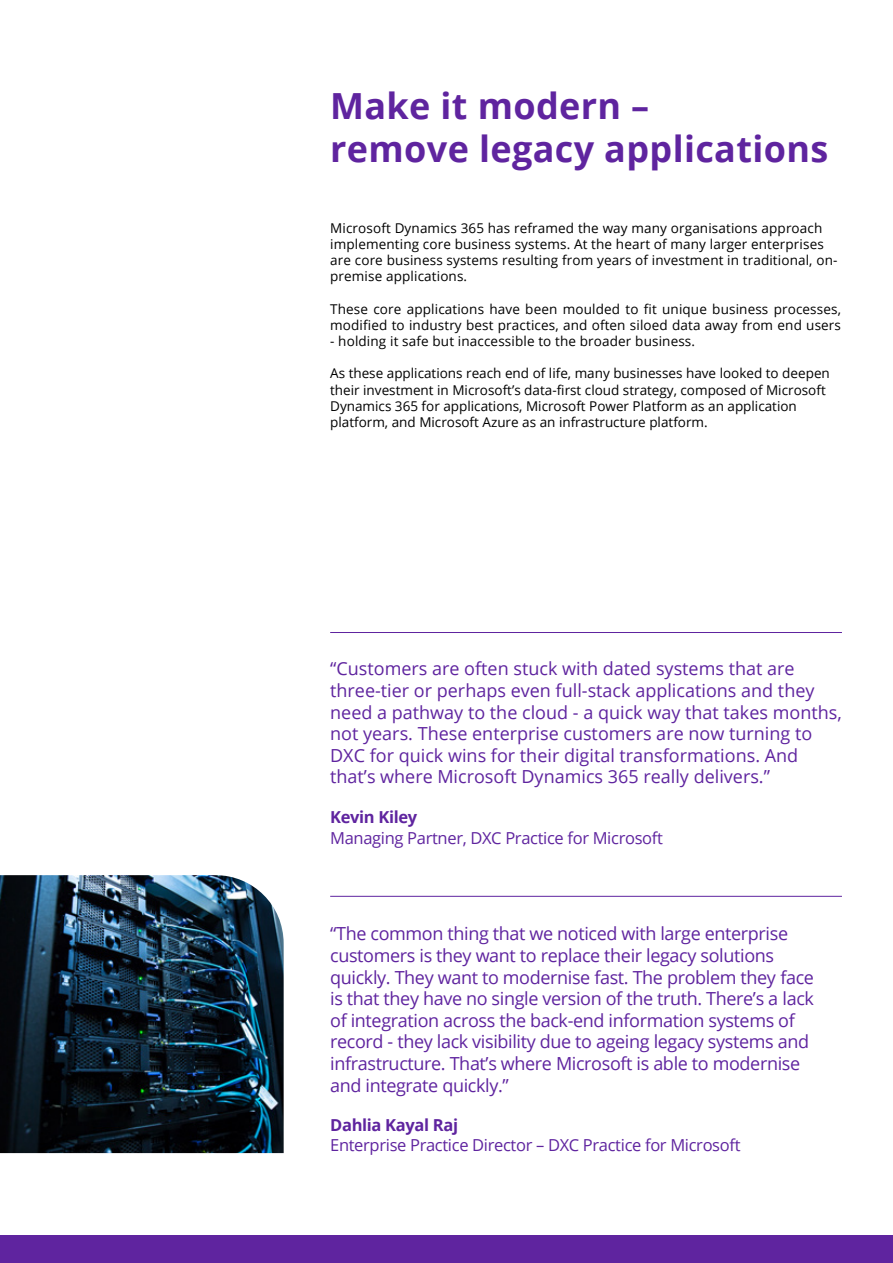
<style>
.page{position:relative;width:893px;height:1263px;background:#fff}
.page>*{position:absolute;margin:0;border:0;box-sizing:border-box;transform-origin:0 0}
.t1{font:700 36px/43.2px "Open Sans";letter-spacing:.01em;color:#5f249f}
.t2{font:18px/21.6px "Open Sans";letter-spacing:-.02em;color:#5f249f}
.t3{font:18px/21.6px "Open Sans";color:#5f249f}
.t4{font:16.5px "Open Sans";letter-spacing:-.02em;color:#5f249f}
.t5{font:700 16.5px "Open Sans";letter-spacing:-.02em;color:#5f249f}
.t6{font:13.5px/16.2px "Open Sans";letter-spacing:.01em;color:#000}
</style>
<div class="page">
<img style="left:0;top:875px;width:284px;height:278px">
<hr style="left:330px;top:632px;width:512px;height:1px;background:#5f249f">
<hr style="left:330px;top:896px;width:512px;height:1px;background:#5f249f">
<div style="left:0;top:1235px;width:893px;height:28px;background:#5f249f"></div>
<h1 class="t1" style="left:330px;top:84px;width:500px">Make it modern –<br>remove legacy applications</h1>
<p class="t6" style="left:330px;top:219px;width:509px">Microsoft Dynamics 365 has reframed the way many organisations approach implementing core business systems. At the heart of many larger enterprises are core business systems resulting from years of investment in traditional, on&shy;premise applications.</p>
<p class="t6" style="left:330px;top:300px;width:512px">These core applications have been moulded to fit unique business processes, modified to industry best practices, and often siloed data away from end users</p>
<p class="t6" style="left:330px;top:333px;width:366px">- holding it safe but inaccessible to the broader business.</p>
<p class="t6" style="left:330px;top:365px;width:501px">As these applications reach end of life, many businesses have looked to deepen their investment in Microsoft’s data-first cloud strategy, composed of Microsoft Dynamics 365 for applications, Microsoft Power Platform as an application platform, and Microsoft Azure as an infrastructure platform.</p>
<p class="t3" style="left:330px;top:658px;width:513px">“Customers are often stuck with dated systems that are three-tier or perhaps even full-stack applications and they need a pathway to the cloud - a quick way that takes months, not years. These enterprise customers are now turning to DXC for quick wins for their digital transformations. And that’s where Microsoft Dynamics 365 really delivers.”</p>
<p class="t5" style="left:330px;top:805px;width:89px">Kevin Kiley</p>
<p class="t4" style="left:330px;top:827px;width:334px">Managing Partner, DXC Practice for Microsoft</p>
<p class="t2" style="left:330px;top:923px;width:485px">“The common thing that we noticed with large enterprise customers is they want to replace their legacy solutions quickly. They want to modernise fast. The problem they face is that they have no single version of the truth. There’s a lack of integration across the back-end information systems of record - they lack visibility due to ageing legacy systems and infrastructure. That’s where Microsoft is able to modernise and integrate quickly.”</p>
<p class="t5" style="left:330px;top:1114px;width:129px">Dahlia Kayal Raj</p>
<p class="t4" style="left:330px;top:1134px;width:412px">Enterprise Practice Director – DXC Practice for Microsoft</p>
</div>
